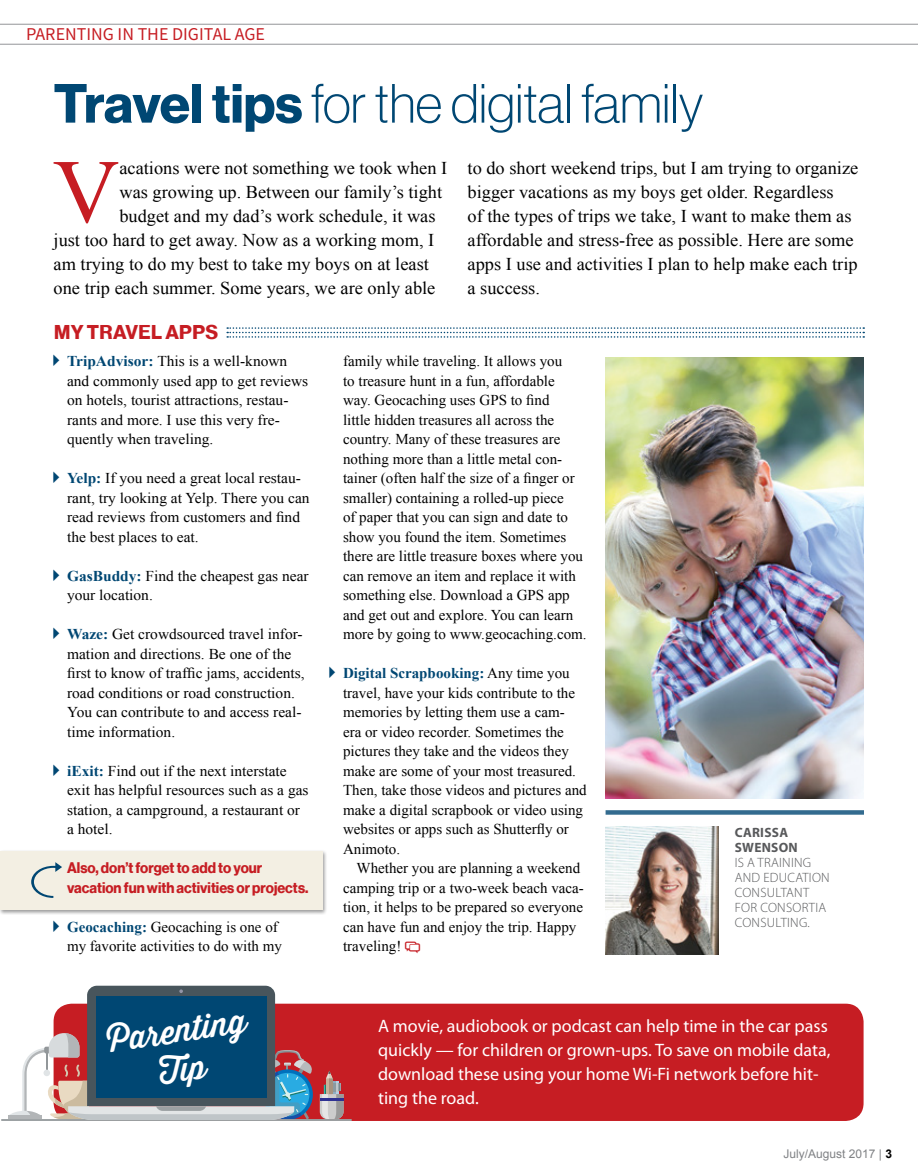
<style>
.page{position:relative;width:918px;height:1175px;background:#fff}
.page>*{position:absolute;margin:0;border:0;box-sizing:border-box;transform-origin:0 0}
.t1{font:90.45px "Times New Roman";color:#c61d23}
.t2{font:54px "N Haas Grotesk DS Pro 35 X Lt";color:#004773}
.t3{font:49.95px "Arrows";color:#004773;scale:1.39 1}
.t4{font:500 33px/38.8px "Thirsty Soft";color:#fff;text-align:center}
.t5{font:19.5px "N Haas Grotesk DS Pro 75 Bd";letter-spacing:.015em;color:#c61d23}
.t6{font:18px/24px "Times New Roman";color:#000}
.t7{font:18px/24px "Myriad Pro";color:#fff}
.t8{font:18px "Source Sans Pro";color:#c61d23}
.t9{font:15px/19.5px "Times New Roman";color:#000}
.t10{font:15px/19.5px "N Haas Grotesk DS Pro 75 Bd";color:#c61d23;scale:.94 1}
.t11{font:300 13.5px/15px "Myriad Pro";letter-spacing:.02em;color:#58595b}
.t12{font:700 13.5px/15px "Myriad Pro";letter-spacing:.02em;color:#58595b}
.t13{font:12px "Arial";color:#808285}
.s1{font-family:"N Haas Grotesk DS Pro 75 Bd"}
.s2{font-family:"Arrowstfb";color:#004773}
.s3{font-weight:700;color:#004773}
.s4{font-weight:700;color:#000}
</style>
<div class="page">
<div style="left:0;top:849px;width:328px;height:66px;background:#000;opacity:.4"></div>
<div style="left:0;top:850px;width:322px;height:59px;background:#f3efe3"></div>
<div style="left:54px;top:1003px;width:810px;height:118px;background:#c61d23;border-radius:18px"></div>
<img style="left:606px;top:826px;width:112px;height:128px">
<svg style="left:320px;top:1071px;width:24px;height:48px"></svg>
<hr style="left:1px;top:1119px;width:351px;height:2px;background:#9ba0a2">
<svg style="left:8px;top:985px;width:305px;height:135px"></svg>
<div style="left:96px;top:996px;width:170px;height:101px;background:#004773"></div>
<hr style="left:0;top:44px;width:918px;height:1px;background:#939598">
<hr style="left:0;top:24px;width:918px;height:1px;background:#939598">
<img style="left:606px;top:357px;width:258px;height:441px">
<svg style="left:227px;top:327px;width:637px;height:11px"></svg>
<svg style="left:606px;top:810px;width:258px;height:4px"></svg>
<p class="t8" style="left:26px;top:23px;width:241px">PARENTING IN THE DIGITAL AGE</p>
<h2 class="t2" style="left:54px;top:73px;width:651px"><span class="s1">Travel tips</span> for the digital family</h2>
<h1 class="t1" style="left:53px;top:131px;width:68px">V</h1>
<p class="t6" style="left:119px;top:156px;width:329px">acations were not something we took when I</p>
<p class="t6" style="left:119px;top:180px;width:324px">was growing up. Between our family’s tight</p>
<p class="t6" style="left:119px;top:204px;width:318px">budget and my dad’s work schedule, it was</p>
<p class="t6" style="left:54px;top:228px;width:382px">just too hard to get away. Now as a working mom, I</p>
<p class="t6" style="left:54px;top:252px;width:377px">am trying to do my best to take my boys on at least</p>
<p class="t6" style="left:54px;top:276px;width:383px">one trip each summer. Some years, we are only able</p>
<h3 class="t5" style="left:54px;top:321px;width:165px">MY TRAVEL APPS</h3>
<p class="t6" style="left:468px;top:156px;width:392px">to do short weekend trips, but I am trying to organize bigger vacations as my boys get older. Regardless<br>of the types of trips we take, I want to make them as affordable and stress-free as possible. Here are some apps I use and activities I plan to help make each trip a success.</p>
<p class="t9" style="left:67px;top:351px;width:243px;text-indent:-14px"><span class="s2">b</span> <span class="s3">TripAdvisor:</span> This is a well-known and commonly used app to get reviews on hotels, tourist attractions, restau&shy;rants and more. I use this very fre&shy;quently when traveling.</p>
<p class="t9" style="left:67px;top:468px;width:244px;text-indent:-14px"><span class="s2">b</span> <span class="s3">Yelp:</span> If you need a great local restau&shy;rant, try looking at Yelp. There you can read reviews from customers and find the best places to eat.</p>
<p class="t9" style="left:67px;top:566px;width:243px;text-indent:-14px"><span class="s2">b</span> <span class="s3">GasBuddy:</span> Find the cheapest gas near your location.</p>
<p class="t9" style="left:67px;top:624px;width:239px;text-indent:-14px"><span class="s2">b</span> <span class="s3">Waze:</span> Get crowdsourced travel infor&shy;mation and directions. Be one of the first to know of traffic jams, accidents, road conditions or road construction.<br>You can contribute to and access real&shy;time information.</p>
<p class="t9" style="left:67px;top:761px;width:243px;text-indent:-14px"><span class="s2">b</span> <span class="s3">iExit:</span> Find out if the next interstate exit has helpful resources such as a gas station, a campground, a restaurant or a hotel.</p>
<p class="t10" style="left:67px;top:858px;width:258px">Also, don’t forget to add to your vacation fun with activities or projects.</p>
<p class="t9" style="left:54px;top:917px;width:230px;text-align:right"><span class="s2">b</span> <span class="s3">Geocaching:</span> Geocaching is one of my favorite activities to do with my</p>
<h3 class="t3" style="left:27px;top:852px;width:31px">n</h3>
<p class="t9" style="left:343px;top:351px;width:245px">family while traveling. It allows you<br>to treasure hunt in a fun, affordable<br>way. Geocaching uses GPS to find<br>little hidden treasures all across the country. Many of these treasures are nothing more than a little metal con&shy;tainer (often half the size of a finger or smaller) containing a rolled-up piece<br>of paper that you can sign and date to show you found the item. Sometimes there are little treasure boxes where you can remove an item and replace it with something else. Download a GPS app and get out and explore. You can learn more by going to www.geocaching.com.</p>
<p class="t9" style="left:343px;top:663px;width:245px;text-indent:-14px"><span class="s2">b</span> <span class="s3">Digital Scrapbooking:</span> Any time you travel, have your kids contribute to the memories by letting them use a cam-<br>era or video recorder. Sometimes the pictures they take and the videos they make are some of your most treasured.<br>Then, take those videos and pictures and make a digital scrapbook or video using websites or apps such as Shutterfly or Animoto.</p>
<p class="t9" style="left:343px;top:858px;width:242px;text-indent:14px">Whether you are planning a weekend camping trip or a two-week beach vaca&shy;tion, it helps to be prepared so everyone can have fun and enjoy the trip. Happy traveling!</p>
<p class="t12" style="left:735px;top:824px;width:65px">CARISSA<br>SWENSON</p>
<p class="t11" style="left:735px;top:854px;width:97px">IS A TRAINING<br>AND EDUCATION<br>CONSULTANT<br>FOR CONSORTIA<br>CONSULTING.</p>
<h3 class="t4" style="left:104px;top:1022px;width:142px;rotate:-9deg">Parenting<br>Ti p</h3>
<p class="t7" style="left:378px;top:1013px;width:454px">A movie, audiobook or podcast can help time in the car pass quickly — for children or grown-ups. To save on mobile data, download these using your home Wi-Fi network before hit&shy;ting the road.</p>
<p class="t13" style="left:784px;top:1145px;width:110px">July/August 2017 | <span class="s4">3</span></p>
</div>
